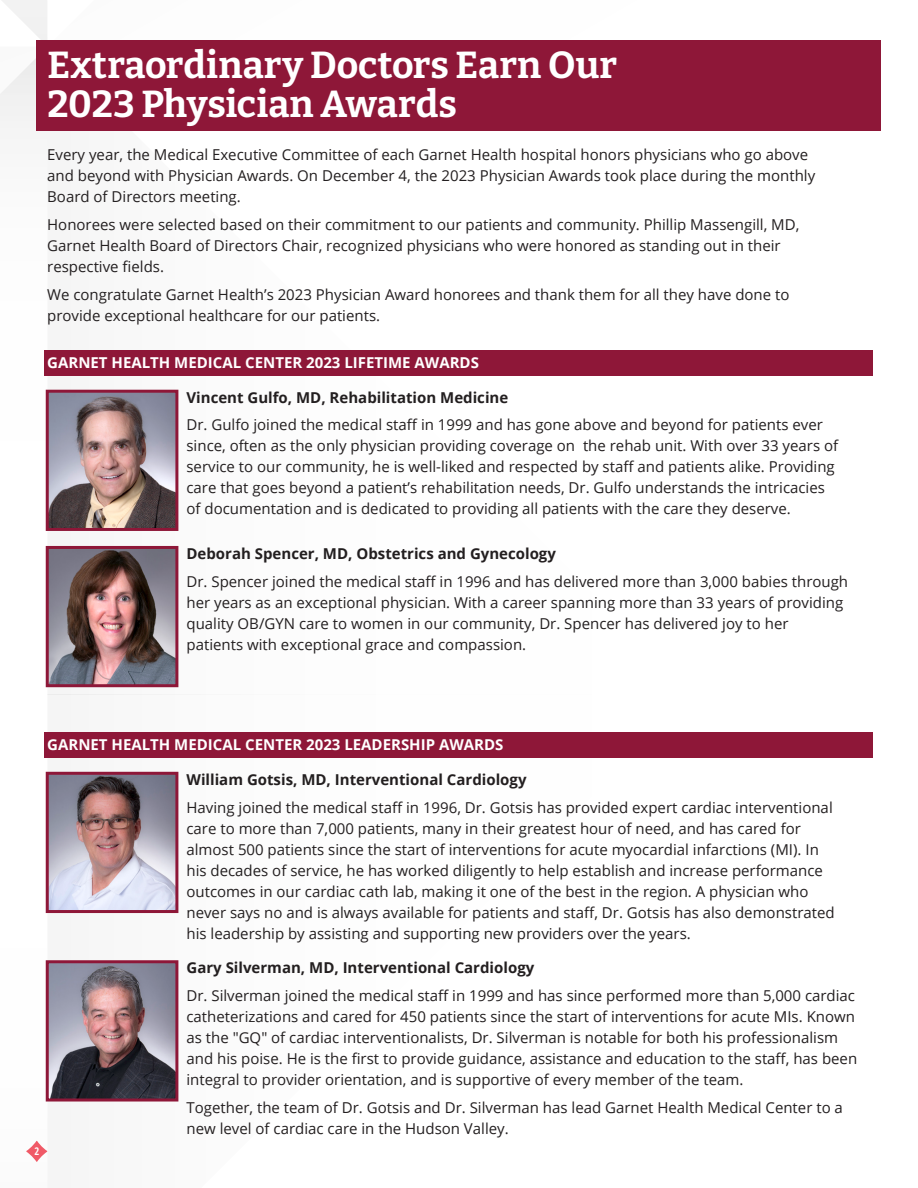
<style>
.page{position:relative;width:918px;height:1188px;background:#fff}
.page>*{position:absolute;margin:0;border:0;box-sizing:border-box;transform-origin:0 0}
.Headline_30_34{font:700 37.5px/39px "Bitter";color:#fff}
.Body_Copy{font:15px/21px "Open Sans";color:#231f20}
.Body_Copy-2{font:700 15px "Open Sans";color:#231f20}
.Subhead_Fill{font:700 15px "Open Sans";color:#fff}
.t1{font:700 condensed 10.5px "Open Sans";color:#fff}
</style>
<div class="page">
<div style="left:37px;top:40px;width:844px;height:91px;background:#8e1738"></div>
<div style="left:45px;top:350px;width:828px;height:26px;background:#8e1738"></div>
<div style="left:45px;top:732px;width:828px;height:26px;background:#8e1738"></div>
<svg style="left:0;top:0;width:179px;height:1162px"></svg>
<p class="Headline_30_34" style="left:48px;top:44px;width:571px">Extraordinary Doctors Earn Our<br>2023 Physician Awards</p>
<p class="Body_Copy" style="left:47px;top:144px;width:770px">Every year, the Medical Executive Committee of each Garnet Health hospital honors physicians who go above and beyond with Physician Awards. On December 4, the 2023 Physician Awards took place during the monthly<br>Board of Directors meeting.</p>
<p class="Body_Copy" style="left:47px;top:214px;width:754px">Honorees were selected based on their commitment to our patients and community. Phillip Massengill, MD,<br>Garnet Health Board of Directors Chair, recognized physicians who were honored as standing out in their respective fields.</p>
<p class="Body_Copy" style="left:47px;top:283px;width:744px">We congratulate Garnet Health’s 2023 Physician Award honorees and thank them for all they have done to provide exceptional healthcare for our patients.</p>
<p class="Subhead_Fill" style="left:47px;top:352px;width:433px">GARNET HEALTH MEDICAL CENTER 2023 LIFETIME AWARDS</p>
<p class="Body_Copy-2" style="left:187px;top:387px;width:323px">Vincent Gulfo, MD, Rehabilitation Medicine</p>
<p class="Body_Copy" style="left:187px;top:414px;width:653px">Dr. Gulfo joined the medical staff in 1999 and has gone above and beyond for patients ever since, often as the only physician providing coverage on the rehab unit. With over 33 years of service to our community, he is well-liked and respected by staff and patients alike. Providing care that goes beyond a patient’s rehabilitation needs, Dr. Gulfo understands the intricacies of documentation and is dedicated to providing all patients with the care they deserve.</p>
<p class="Body_Copy-2" style="left:187px;top:543px;width:371px">Deborah Spencer, MD, Obstetrics and Gynecology</p>
<p class="Body_Copy" style="left:187px;top:570px;width:663px">Dr. Spencer joined the medical staff in 1996 and has delivered more than 3,000 babies through her years as an exceptional physician. With a career spanning more than 33 years of providing quality OB/GYN care to women in our community, Dr. Spencer has delivered joy to her patients with exceptional grace and compassion.</p>
<p class="t1" style="left:34px;top:1144px;width:6px">2</p>
<p class="Subhead_Fill" style="left:47px;top:734px;width:458px">GARNET HEALTH MEDICAL CENTER 2023 LEADERSHIP AWARDS</p>
<p class="Body_Copy-2" style="left:187px;top:769px;width:342px">William Gotsis, MD, Interventional Cardiology</p>
<p class="Body_Copy" style="left:187px;top:796px;width:650px">Having joined the medical staff in 1996, Dr. Gotsis has provided expert cardiac interventional care to more than 7,000 patients, many in their greatest hour of need, and has cared for almost 500 patients since the start of interventions for acute myocardial infarctions (MI). In his decades of service, he has worked diligently to help establish and increase performance outcomes in our cardiac cath lab, making it one of the best in the region. A physician who never says no and is always available for patients and staff, Dr. Gotsis has also demonstrated his leadership by assisting and supporting new providers over the years.</p>
<p class="Body_Copy-2" style="left:187px;top:957px;width:349px">Gary Silverman, MD, Interventional Cardiology</p>
<p class="Body_Copy" style="left:187px;top:985px;width:672px">Dr. Silverman joined the medical staff in 1999 and has since performed more than 5,000 cardiac catheterizations and cared for 450 patients since the start of interventions for acute MIs. Known as the "GQ" of cardiac interventionalists, Dr. Silverman is notable for both his professionalism and his poise. He is the first to provide guidance, assistance and education to the staff, has been integral to provider orientation, and is supportive of every member of the team.</p>
<p class="Body_Copy" style="left:187px;top:1096px;width:658px">Together, the team of Dr. Gotsis and Dr. Silverman has lead Garnet Health Medical Center to a new level of cardiac care in the Hudson Valley.</p>
</div>
